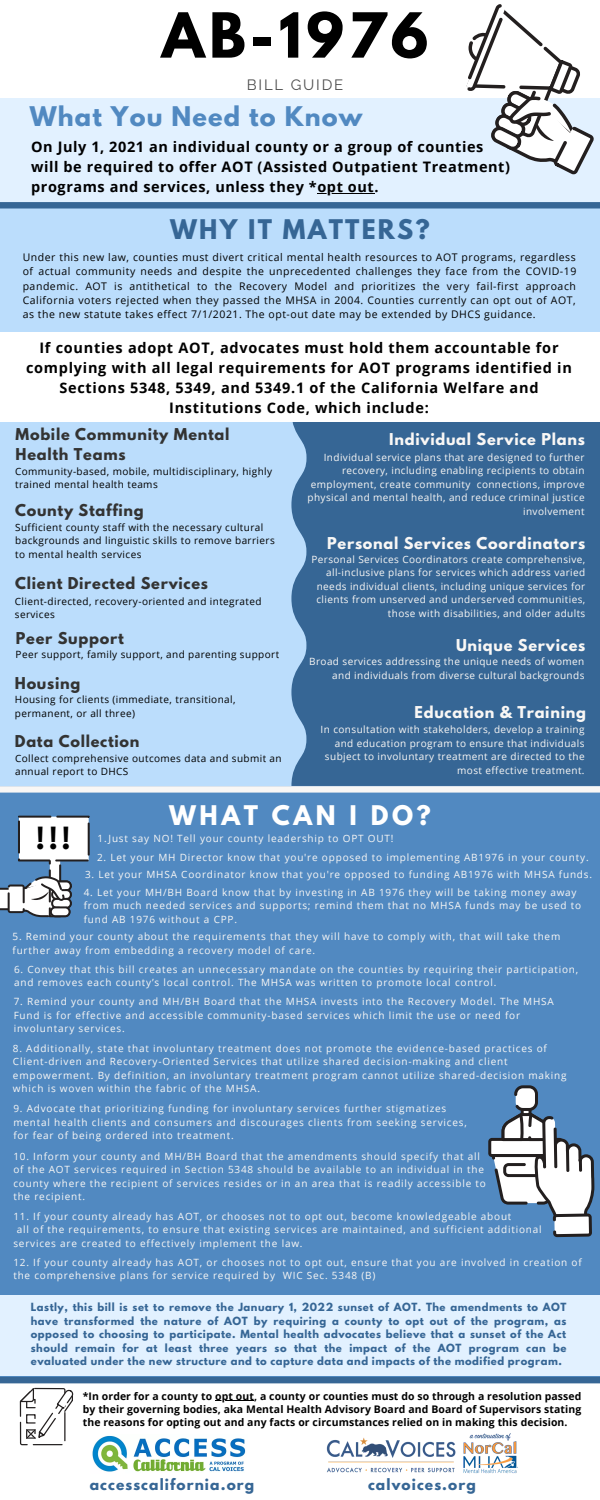
<style>
.page{position:relative;width:600px;height:1500px;background:#5189c1}
.page>*{position:absolute;margin:0;border:0;box-sizing:border-box;transform-origin:0 0}
.t1{font:700 55px "League Spartan";letter-spacing:.08em;color:#000}
.t2{font:700 26px "League Spartan";color:#000}
.t3{font:700 24px "League Spartan";letter-spacing:.05em;color:#5189c1}
.t4{font:700 24px "League Spartan";letter-spacing:.09em;color:#366695}
.t5{font:700 24px "League Spartan";letter-spacing:.15em;color:#fff}
.t6{font:14.9px "Raleway";letter-spacing:.12em;color:#4e4e4e}
.t7{font:700 14.5px/20.2px "Open Sans";letter-spacing:.05em;color:#000;text-align:center}
.t8{font:700 14.5px/20.2px "League Spartan";letter-spacing:.05em;color:#333}
.t9{font:700 14.5px "League Spartan";letter-spacing:.05em;color:#f9f7f5}
.t10{font:700 13.8px "League Spartan";letter-spacing:.08em;color:#366695}
.t11{font:10.5px/14.2px "Open Sans";letter-spacing:.05em;color:#000;text-align:justify}
.t12{font:700 10.5px/13.3px "Open Sans";letter-spacing:.01em;color:#000;text-align:justify}
.t13{font:10px/13.5px "Open Sans";letter-spacing:.08em;color:#f9f7f5}
.t14{font:10px/13.5px "Open Sans";letter-spacing:.04em;color:#f9f7f5;text-align:right}
.t15{font:10px/13.5px "Open Sans";letter-spacing:.04em;color:#000}
.t16{font:700 10px/13.5px "League Spartan";letter-spacing:.05em;color:#366695;text-align:justify}
</style>
<div class="page">
<div style="left:0;top:98px;width:600px;height:137px;background:#e2f1ff"></div>
<div style="left:0;top:0;width:600px;height:98px;background:#fff"></div>
<div style="left:0;top:203px;width:600px;height:583px;background:#bbddfc"></div>
<div style="left:291px;top:422px;width:309px;height:364px;background:#366695"></div>
<div style="left:0;top:332px;width:600px;height:90px;background:#fff"></div>
<hr style="left:317px;top:193px;width:57px;height:1px;background:#000">
<svg style="left:466px;top:4px;width:128px;height:170px"></svg>
<svg style="left:0;top:202px;width:600px;height:7px;background:#41709d"></svg>
<svg style="left:488px;top:1085px;width:106px;height:152px"></svg>
<div style="left:0;top:1380px;width:600px;height:120px;background:#fff"></div>
<svg style="left:0;top:816px;width:89px;height:101px"></svg>
<div style="left:0;top:1295px;width:600px;height:81px;background:#e2f1ff"></div>
<img style="left:326px;top:1445px;width:192px;height:29px">
<img style="left:92px;top:1445px;width:154px;height:27px">
<svg style="left:0;top:1377px;width:600px;height:68px"></svg>
<svg style="left:0;top:786px;width:600px;height:7px;background:#eaedf0"></svg>
<h1 class="t1" style="left:162px;top:8px;width:268px">AB-1976</h1>
<h3 class="t6" style="left:247px;top:76px;width:98px">BILL GUIDE</h3>
<h3 class="t3" style="left:30px;top:104px;width:334px">What You Need to Know</h3>
<h3 class="t7" style="left:31px;top:136px;width:480px;text-align:left">On July 1, 2021 an individual county or a group of counties will be required to offer AOT (Assisted Outpatient Treatment) programs and services, unless they *opt out.</h3>
<h3 class="t4" style="left:170px;top:218px;width:261px">WHY IT MATTERS?</h3>
<p class="t11" style="left:23px;top:250px;width:555px">Under this new law, counties must divert critical mental health resources to AOT programs, regardless of actual community needs and despite the unprecedented challenges they face from the COVID-19 pandemic. AOT is antithetical to the Recovery Model and prioritizes the very fail-first approach California voters rejected when they passed the MHSA in 2004. Counties currently can opt out of AOT, as the new statute takes effect 7/1/2021. The opt-out date may be extended by DHCS guidance.</p>
<h3 class="t7" style="left:26px;top:337px;width:547px">If counties adopt AOT, advocates must hold them accountable for complying with all legal requirements for AOT programs identified in Sections 5348, 5349, and 5349.1 of the California Welfare and Institutions Code, which include:</h3>
<h3 class="t8" style="left:16px;top:426px;width:215px">Mobile Community Mental<br>Health Teams</h3>
<h3 class="t9" style="left:389px;top:431px;width:197px">Individual Service Plans</h3>
<p class="t14" style="left:308px;top:450px;width:279px">Individual service plans that are designed to further recovery, including enabling recipients to obtain employment, create community connections, improve physical and mental health, and reduce criminal justice involvement</p>
<p class="t15" style="left:15px;top:464px;width:259px">Community-based, mobile, multidisciplinary, highly trained mental health teams</p>
<h3 class="t8" style="left:15px;top:502px;width:130px">County Staffing</h3>
<p class="t15" style="left:15px;top:520px;width:261px">Sufficient county staff with the necessary cultural backgrounds and linguistic skills to remove barriers to mental health services</p>
<h3 class="t8" style="left:15px;top:575px;width:194px">Client Directed Services</h3>
<p class="t15" style="left:15px;top:594px;width:248px">Client-directed, recovery-oriented and integrated services</p>
<h3 class="t8" style="left:16px;top:630px;width:109px">Peer Support</h3>
<p class="t15" style="left:16px;top:648px;width:265px">Peer support, family support, and parenting support</p>
<p class="t15" style="left:15px;top:693px;width:222px">Housing for clients (immediate, transitional, permanent, or all three)</p>
<h3 class="t8" style="left:15px;top:675px;width:67px">Housing</h3>
<h3 class="t9" style="left:327px;top:536px;width:259px">Personal Services Coordinators</h3>
<p class="t14" style="left:311px;top:552px;width:275px">Personal Services Coordinators create comprehensive, all-inclusive plans for services which address varied needs individual clients, including unique services for clients from unserved and underserved communities, those with disabilities, and older adults</p>
<h3 class="t9" style="left:456px;top:638px;width:131px">Unique Services</h3>
<p class="t14" style="left:309px;top:655px;width:277px">Broad services addressing the unique needs of women and individuals from diverse cultural backgrounds</p>
<h3 class="t9" style="left:415px;top:705px;width:173px">Education &amp; Training</h3>
<h3 class="t8" style="left:15px;top:733px;width:126px">Data Collection</h3>
<p class="t14" style="left:321px;top:723px;width:265px">In consultation with stakeholders, develop a training and education program to ensure that individuals subject to involuntary treatment are directed to the most effective treatment.</p>
<p class="t15" style="left:15px;top:751px;width:268px">Collect comprehensive outcomes data and submit an annual report to DHCS</p>
<h2 class="t2" style="left:36px;top:826px;width:37px">!!!</h2>
<h3 class="t5" style="left:169px;top:803px;width:263px">WHAT CAN I DO?</h3>
<p class="t13" style="left:98px;top:832px;width:297px">1.Just say NO! Tell your county leadership to OPT OUT!</p>
<p class="t13" style="left:97px;top:850px;width:493px">2. Let your MH Director know that you're opposed to implementing AB1976 in your county.</p>
<p class="t13" style="left:85px;top:867px;width:509px">3. Let your MHSA Coordinator know that you're opposed to funding AB1976 with MHSA funds.</p>
<p class="t13" style="left:84px;top:885px;width:499px">4. Let your MH/BH Board know that by investing in AB 1976 they will be taking money away from much needed services and supports; remind them that no MHSA funds may be used to fund AB 1976 without a CPP.</p>
<p class="t13" style="left:13px;top:930px;width:549px">5. Remind your county about the requirements that they will have to comply with, that will take them further away from embedding a recovery model of care.</p>
<p class="t13" style="left:14px;top:962px;width:566px">6. Convey that this bill creates an unnecessary mandate on the counties by requiring their participation, and removes each county’s local control. The MHSA was written to promote local control.</p>
<p class="t13" style="left:14px;top:995px;width:542px">7. Remind your county and MH/BH Board that the MHSA invests into the Recovery Model. The MHSA<br>Fund is for effective and accessible community-based services which limit the use or need for involuntary services.</p>
<p class="t13" style="left:13px;top:1041px;width:555px">8. Additionally, state that involuntary treatment does not promote the evidence-based practices of Client-driven and Recovery-Oriented Services that utilize shared decision-making and client empowerment. By definition, an involuntary treatment program cannot utilize shared-decision making which is woven within the fabric of the MHSA.</p>
<p class="t13" style="left:13px;top:1102px;width:455px">9. Advocate that prioritizing funding for involuntary services further stigmatizes mental health clients and consumers and discourages clients from seeking services, for fear of being ordered into treatment.</p>
<p class="t13" style="left:13px;top:1149px;width:474px">10. Inform your county and MH/BH Board that the amendments should specify that all of the AOT services required in Section 5348 should be available to an individual in the county where the recipient of services resides or in an area that is readily accessible to the recipient.</p>
<p class="t13" style="left:13px;top:1209px;width:500px">11. If your county already has AOT, or chooses not to opt out, become knowledgeable about</p>
<p class="t13" style="left:17px;top:1222px;width:526px">all of the requirements, to ensure that existing services are maintained, and sufficient additional</p>
<p class="t13" style="left:13px;top:1236px;width:291px">services are created to effectively implement the law.</p>
<p class="t13" style="left:13px;top:1255px;width:570px">12. If your county already has AOT, or chooses not to opt out, ensure that you are involved in creation of the comprehensive plans for service required by WIC Sec. 5348 (B)</p>
<p class="t16" style="left:31px;top:1302px;width:537px">Lastly, this bill is set to remove the January 1, 2022 sunset of AOT. The amendments to AOT have transformed the nature of AOT by requiring a county to opt out of the program, as opposed to choosing to participate. Mental health advocates believe that a sunset of the Act should remain for at least three years so that the impact of the AOT program can be evaluated under the new structure and to capture data and impacts of the modified program.</p>
<p class="t12" style="left:83px;top:1389px;width:500px">*In order for a county to opt out, a county or counties must do so through a resolution passed by their governing bodies, aka Mental Health Advisory Board and Board of Supervisors stating the reasons for opting out and any facts or circumstances relied on in making this decision.</p>
<h3 class="t10" style="left:90px;top:1477px;width:166px">accesscalifornia.org</h3>
<h3 class="t10" style="left:368px;top:1477px;width:109px">calvoices.org</h3>
</div>
